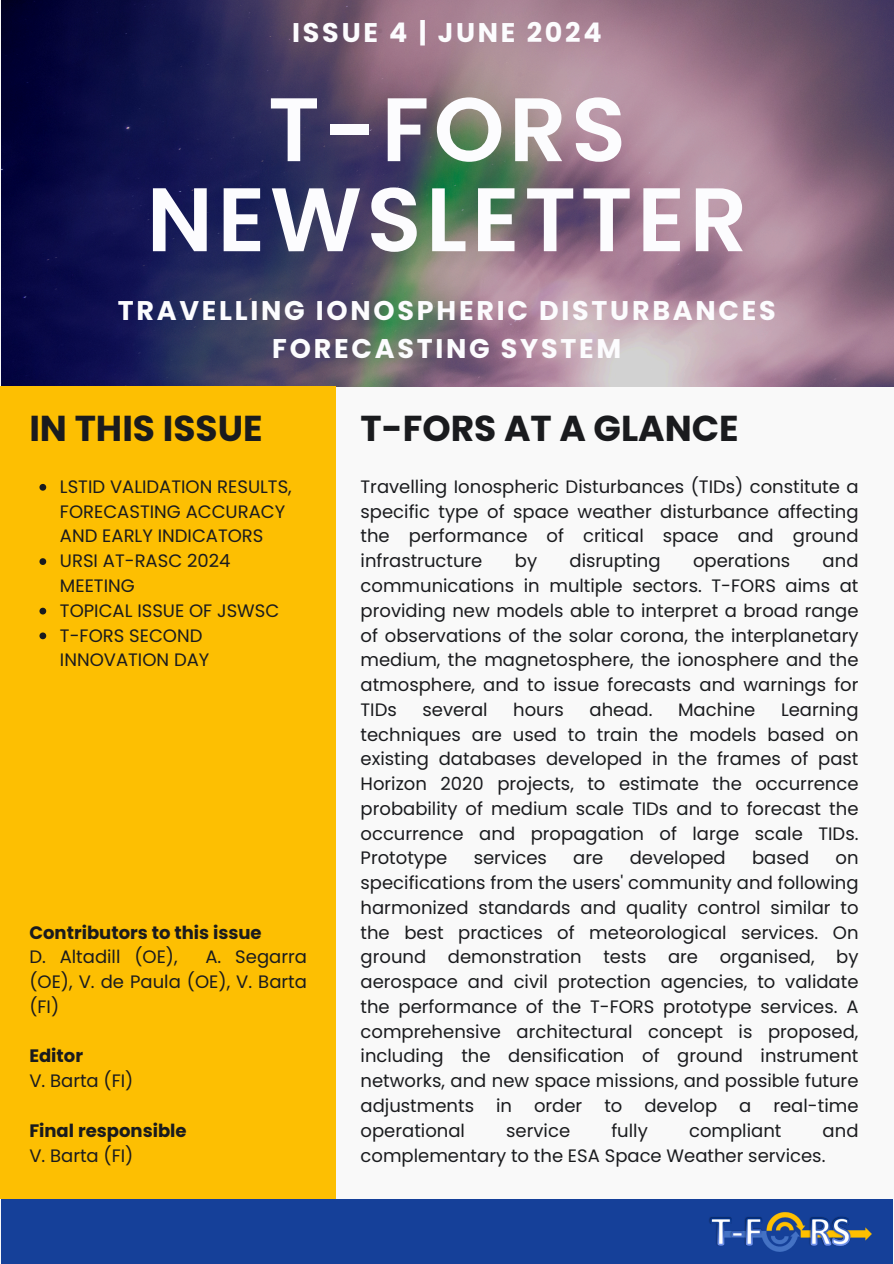
<style>
.page{position:relative;width:894px;height:1264px;background:#fff}
.page>*{position:absolute;margin:0;border:0;box-sizing:border-box;transform-origin:0 0}
.t1{font:600 90px/90px "Poppins";letter-spacing:.05em;color:#fcfcfe;text-align:center}
.t2{font:700 36px "Poppins";color:#1a1b1e}
.t3{font:700 27px/37.2px "Poppins";letter-spacing:.1em;color:#fcfcfe;text-align:center}
.t4{font:18px/24.8px "Poppins";color:#1a1b1e;text-align:justify}
.t5{font:700 18px "Poppins";color:#1a1b1e}
</style>
<div class="page">
<div style="left:0;top:0;width:893px;height:1263px;background:#f9f9f9"></div>
<img style="left:1px;top:0;width:891px;height:386px">
<div style="left:0;top:386px;width:335px;height:812px;background:#fdbf02"></div>
<div style="left:1px;top:1199px;width:891px;height:64px;background:#154099"></div>
<img style="left:709px;top:1211px;width:163px;height:41px">
<svg style="left:39px;top:484px;width:7px;height:6px"></svg>
<svg style="left:39px;top:558px;width:7px;height:7px"></svg>
<svg style="left:39px;top:607px;width:7px;height:7px"></svg>
<svg style="left:39px;top:632px;width:7px;height:7px"></svg>
<h3 class="t3" style="left:292px;top:14px;width:311px">ISSUE 4 | JUNE 2024</h3>
<h1 class="t1" style="left:147px;top:85px;width:602px">T-FORS<br>NEWSLETTER</h1>
<p class="t3" style="left:118px;top:292px;width:659px">TRAVELLING IONOSPHERIC DISTURBANCES<br>FORECASTING SYSTEM</p>
<p class="t2" style="left:29px;top:403px;width:235px">IN THIS ISSUE</p>
<p class="t2" style="left:360px;top:403px;width:379px">T-FORS AT A GLANCE</p>
<p class="t4" style="left:60px;top:474px;width:233px;text-align:left">LSTID VALIDATION RESULTS,<br>FORECASTING ACCURACY<br>AND EARLY INDICATORS</p>
<p class="t4" style="left:60px;top:548px;width:172px">URSI AT-RASC 2024<br>MEETING</p>
<p class="t4" style="left:60px;top:598px;width:221px">TOPICAL ISSUE OF JSWSC</p>
<p class="t4" style="left:60px;top:623px;width:151px">T-FORS SECOND<br>INNOVATION DAY</p>
<p class="t4" style="left:360px;top:474px;width:499px">Travelling Ionospheric Disturbances (TIDs) constitute a specific type of space weather disturbance affecting the performance of critical space and ground infrastructure</p>
<p class="t4" style="left:514px;top:548px;width:24px">by</p>
<p class="t4" style="left:569px;top:548px;width:93px">disrupting</p>
<p class="t4" style="left:692px;top:548px;width:99px">operations</p>
<p class="t4" style="left:360px;top:548px;width:499px;text-indent:462px">and communications in multiple sectors. T-FORS aims at providing new models able to interpret a broad range of observations of the solar corona, the interplanetary medium, the magnetosphere, the ionosphere and the atmosphere, and to issue forecasts and warnings for TIDs</p>
<p class="t4" style="left:360px;top:697px;width:499px;text-indent:420px">Learning techniques are used to train the models based on existing databases developed in the frames of past Horizon 2020 projects, to estimate the occurrence probability of medium scale TIDs and to forecast the occurrence and propagation of large scale TIDs.<br>Prototype</p>
<p class="t4" style="left:422px;top:697px;width:67px">several</p>
<p class="t4" style="left:513px;top:697px;width:52px">hours</p>
<p class="t4" style="left:589px;top:697px;width:64px">ahead.</p>
<p class="t4" style="left:678px;top:697px;width:79px">Machine</p>
<p class="t4" style="left:473px;top:845px;width:75px">services</p>
<p class="t4" style="left:573px;top:845px;width:32px">are</p>
<p class="t4" style="left:629px;top:845px;width:98px">developed</p>
<p class="t4" style="left:751px;top:845px;width:59px">based</p>
<p class="t4" style="left:360px;top:845px;width:499px;text-indent:475px">on specifications from the users' community and following harmonized standards and quality control similar to the best practices of meteorological services. On ground demonstration tests are organised, by aerospace and civil protection agencies, to validate the performance of the T-FORS prototype services. A comprehensive architectural concept is proposed, including the densification of ground instrument networks, and new space missions, and possible future adjustments in order to develop a real-time operational</p>
<p class="t5" style="left:29px;top:919px;width:234px">Contributors to this issue</p>
<p class="t4" style="left:29px;top:944px;width:150px">D. Altadill (OE),</p>
<p class="t4" style="left:29px;top:944px;width:279px;text-indent:176px">A. Segarra (OE), V. de Paula (OE), V. Barta (FI)</p>
<h2 class="t5" style="left:29px;top:1043px;width:55px">Editor</h2>
<h2 class="t4" style="left:29px;top:1068px;width:106px">V. Barta (FI)</h2>
<p class="t5" style="left:29px;top:1117px;width:159px">Final responsible</p>
<p class="t4" style="left:29px;top:1142px;width:106px">V. Barta (FI)</p>
<p class="t4" style="left:506px;top:1118px;width:65px">service</p>
<p class="t4" style="left:611px;top:1118px;width:38px">fully</p>
<p class="t4" style="left:689px;top:1118px;width:94px">compliant</p>
<p class="t4" style="left:360px;top:1118px;width:499px;text-indent:462px">and complementary to the ESA Space Weather services.</p>
</div>
